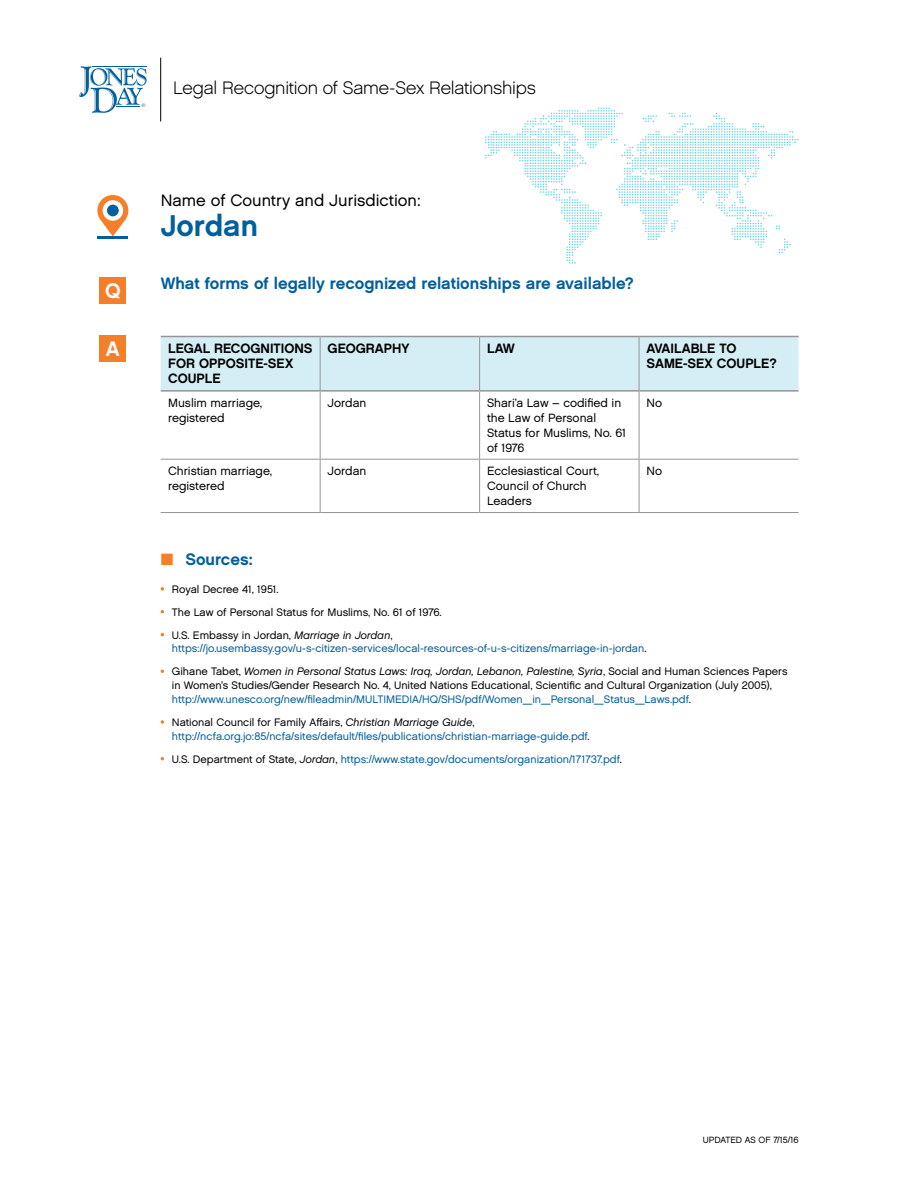
<style>
.page{position:relative;width:918px;height:1188px;background:#fff}
.page>*{position:absolute;margin:0;border:0;box-sizing:border-box;transform-origin:0 0}
.CNTRY{font:30px "Chalet New York Nineteen Sixty";color:#005f9e}
.t1{font:21px "Chalet New York Nineteen Sixty";color:#fff}
.t2{font:18px "Chalet English Channel";letter-spacing:-.01em;color:#000}
.Q{font:16.5px "Chalet New York Nineteen Sixty";color:#005f9e}
.CNTRY-2{font:16.5px "Chalet London Nineteen Sixty";color:#000}
.SRC_Header_Bold_U_LC{font:16.5px "Chalet New York Nineteen Sixty";color:#005f9e}
.TBL_HEAD_B{font:13.5px/15px "Chalet New York Nineteen Sixty";color:#000}
.TBL_BC{font:12px/15px "Chalet London Nineteen Sixty";color:#000}
.t3{font:10.8px/13.8px "Chalet London Nineteen Sixty";color:#000}
.t4{font:10.8px/13.8px "Chalet London Nineteen Sixty";color:#005f9e}
.t5{font:9px "Chalet London Nineteen Sixty";color:#000}
.s1{color:#f57e29}
.s2{color:#000}
.s3{font-family:"Chalet Oblique London";color:#000}
.s4{font-family:"Chalet Oblique London"}
.s5{color:#005f9e}
</style>
<div class="page">
<div style="left:161px;top:337px;width:638px;height:53px;background:#d5eef5"></div>
<hr style="left:479px;top:337px;width:1px;height:53px;background:#939598">
<hr style="left:479px;top:392px;width:1px;height:67px;background:#939598">
<hr style="left:161px;top:459px;width:159px;height:1px;background:#939598">
<hr style="left:320px;top:459px;width:160px;height:1px;background:#939598">
<hr style="left:480px;top:459px;width:159px;height:1px;background:#939598">
<hr style="left:479px;top:460px;width:1px;height:52px;background:#939598">
<hr style="left:639px;top:459px;width:160px;height:1px;background:#939598">
<hr style="left:320px;top:512px;width:160px;height:1px;background:#939598">
<hr style="left:480px;top:512px;width:159px;height:1px;background:#939598">
<hr style="left:320px;top:392px;width:1px;height:67px;background:#939598">
<hr style="left:320px;top:460px;width:1px;height:52px;background:#939598">
<hr style="left:161px;top:512px;width:159px;height:1px;background:#939598">
<hr style="left:639px;top:392px;width:1px;height:67px;background:#939598">
<hr style="left:639px;top:460px;width:1px;height:52px;background:#939598">
<hr style="left:639px;top:512px;width:160px;height:1px;background:#939598">
<hr style="left:320px;top:336px;width:160px;height:1px;background:#939598">
<hr style="left:480px;top:336px;width:159px;height:1px;background:#939598">
<hr style="left:320px;top:390px;width:160px;height:2px;background:#939598">
<hr style="left:480px;top:390px;width:159px;height:2px;background:#939598">
<hr style="left:161px;top:336px;width:159px;height:1px;background:#939598">
<hr style="left:161px;top:390px;width:159px;height:2px;background:#939598">
<hr style="left:320px;top:337px;width:1px;height:53px;background:#939598">
<hr style="left:639px;top:336px;width:160px;height:1px;background:#939598">
<hr style="left:639px;top:390px;width:160px;height:2px;background:#939598">
<hr style="left:639px;top:337px;width:1px;height:53px;background:#939598">
<svg style="left:161px;top:720px;width:3px;height:4px"></svg>
<svg style="left:97px;top:195px;width:31px;height:41px"></svg>
<div style="left:103px;top:200px;width:20px;height:21px;background:#fff;border-radius:50%"></div>
<div style="left:107px;top:205px;width:12px;height:11px;background:#005f9e;border-radius:50%"></div>
<hr style="left:97px;top:236px;width:31px;height:3px;background:#005f9e">
<div style="left:100px;top:278px;width:26px;height:26px;background:#f57e29"></div>
<div style="left:100px;top:336px;width:26px;height:26px;background:#f57e29"></div>
<svg style="left:485px;top:107px;width:314px;height:157px"></svg>
<hr style="left:160px;top:58px;width:1px;height:63px;background:#000">
<svg style="left:79px;top:66px;width:68px;height:47px"></svg>
<p class="t1" style="left:105px;top:278px;width:17px">Q</p>
<p class="t1" style="left:106px;top:336px;width:16px">A</p>
<p class="t2" style="left:173px;top:77px;width:364px">Legal Recognition of Same-Sex Relationships</p>
<p class="CNTRY-2" style="left:161px;top:191px;width:262px">Name of Country and Jurisdiction:</p>
<p class="CNTRY" style="left:161px;top:208px;width:99px">Jordan</p>
<p class="Q" style="left:161px;top:273px;width:475px">What forms of legally recognized relationships are available?</p>
<p class="TBL_HEAD_B" style="left:168px;top:341px;width:146px">LEGAL RECOGNITIONS<br>FOR OPPOSITE-SEX<br>COUPLE</p>
<p class="TBL_HEAD_B" style="left:328px;top:341px;width:83px">GEOGRAPHY</p>
<p class="TBL_HEAD_B" style="left:487px;top:341px;width:29px">LAW</p>
<p class="TBL_HEAD_B" style="left:647px;top:341px;width:132px">AVAILABLE TO<br>SAME-SEX COUPLE?</p>
<p class="TBL_BC" style="left:168px;top:395px;width:96px">Muslim marriage, registered</p>
<p class="TBL_BC" style="left:328px;top:395px;width:40px">Jordan</p>
<p class="TBL_BC" style="left:487px;top:395px;width:141px">Shari’a Law – codified in the Law of Personal<br>Status for Muslims, No. 61 of 1976</p>
<p class="TBL_BC" style="left:647px;top:395px;width:17px">No</p>
<p class="TBL_BC" style="left:168px;top:463px;width:106px">Christian marriage, registered</p>
<p class="TBL_BC" style="left:328px;top:463px;width:40px">Jordan</p>
<p class="TBL_BC" style="left:487px;top:463px;width:114px">Ecclesiastical Court,<br>Council of Church<br>Leaders</p>
<p class="TBL_BC" style="left:647px;top:463px;width:17px">No</p>
<p class="SRC_Header_Bold_U_LC" style="left:161px;top:550px;width:94px"><span class="s1">■</span> Sources:</p>
<p class="t3" style="left:161px;top:582px;width:120px"><span class="s1">•</span> Royal Decree 41, 1951.</p>
<p class="t3" style="left:161px;top:605px;width:283px"><span class="s1">•</span> The Law of Personal Status for Muslims, No. 61 of 1976.</p>
<p class="t4" style="left:172px;top:628px;width:476px;text-indent:-11px"><span class="s1">•</span> <span class="s2">U.S. Embassy in Jordan,</span> <span class="s3">Marriage in Jordan</span><span class="s2">, </span>https://jo.usembassy.gov/u-s-citizen-services/local-resources-of-u-s-citizens/marriage-in-jordan<span class="s2">.</span></p>
<p class="t3" style="left:172px;top:665px;width:617px;text-indent:-11px"><span class="s1">•</span> Gihane Tabet, <span class="s4">Women in Personal Status Laws: Iraq, Jordan, Lebanon, Palestine, Syria</span>, Social and Human Sciences Papers in Women’s Studies/Gender Research No. 4, United Nations Educational, Scientific and Cultural Organization (July 2005), <span class="s5">http://www.unesco.org/new/fileadmin/MULTIMEDIA/HQ/SHS/pdf/Women_in_Personal_Status_Laws.pdf</span>.</p>
<p class="t4" style="left:172px;top:715px;width:419px;text-indent:-11px"><span class="s1">•</span> <span class="s2">National Council for Family Affairs,</span> <span class="s3">Christian Marriage Guide</span><span class="s2">, </span>http://ncfa.org.jo:85/ncfa/sites/default/files/publications/christian-marriage-guide.pdf<span class="s2">.</span></p>
<p class="t4" style="left:161px;top:752px;width:463px"><span class="s1">•</span> <span class="s2">U.S. Department of State,</span> <span class="s3">Jordan</span><span class="s2">,</span> https://www.state.gov/documents/organization/171737.pdf<span class="s2">.</span></p>
<p class="t5" style="left:703px;top:1135px;width:97px">UPDATED AS OF 7/15/16</p>
</div>
